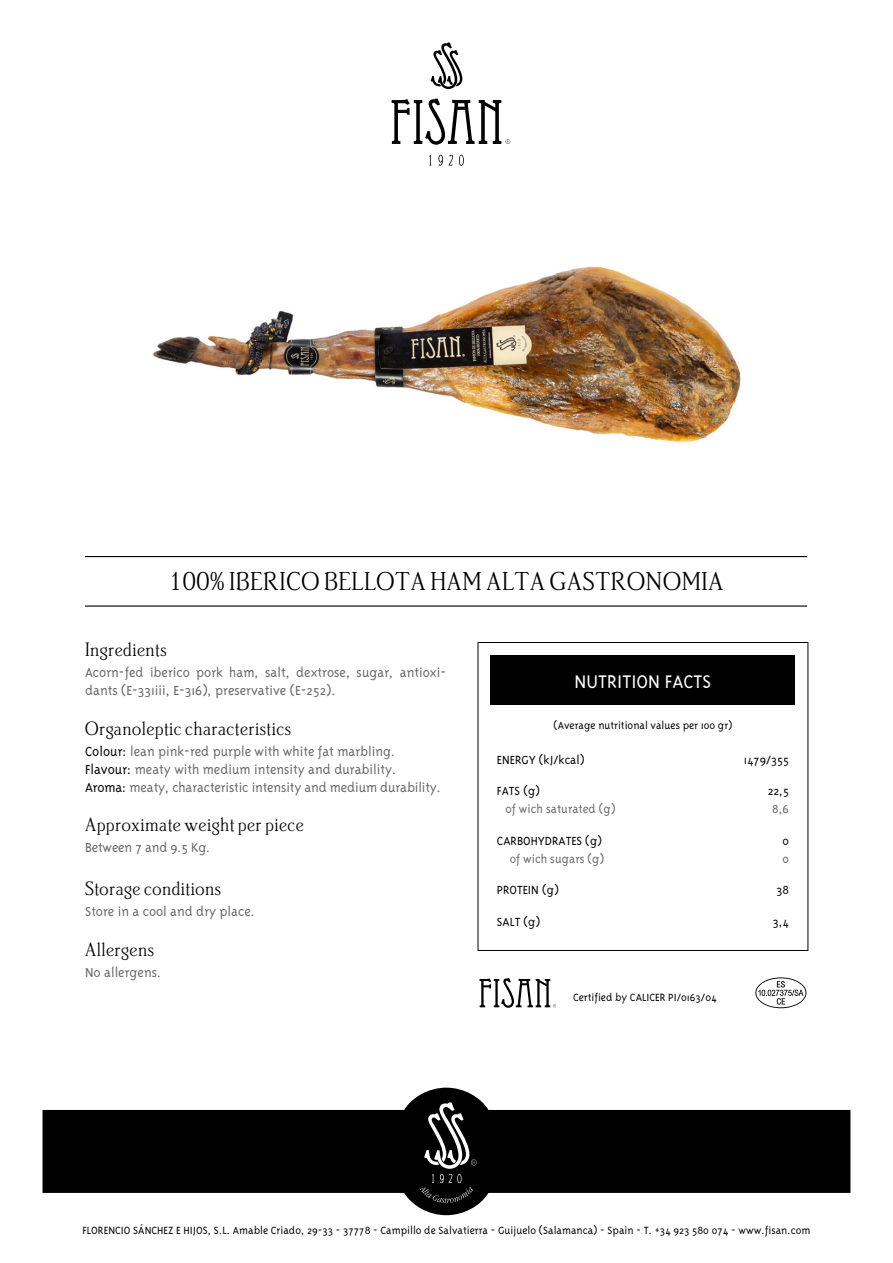
<style>
.page{position:relative;width:893px;height:1263px;background:#fff}
.page>*{position:absolute;margin:0;border:0;box-sizing:border-box;transform-origin:0 0}
.t1{font:300 24px "OPTI Beth";letter-spacing:.025em;color:#000}
.t2{font:300 21px "Triplex";color:#fff}
.t3{font:300 18px "OPTI Beth";letter-spacing:.025em;color:#040000}
.t4{font:300 15px/18px "Triplex";color:#666}
.t5{font:300 13.5px "Triplex";color:#000}
.t6{font:300 13.5px "Triplex";color:#666}
.t7{font:300 12px "Triplex";color:#000}
.s1{color:#000}
</style>
<div class="page">
<img style="left:153px;top:266px;width:588px;height:177px">
<svg style="left:431px;top:43px;width:31px;height:46px"></svg>
<svg style="left:429px;top:155px;width:2px;height:11px"></svg>
<svg style="left:449px;top:155px;width:4px;height:11px"></svg>
<svg style="left:459px;top:155px;width:5px;height:11px"></svg>
<svg style="left:438px;top:155px;width:5px;height:11px"></svg>
<svg style="left:392px;top:99px;width:118px;height:46px"></svg>
<hr style="left:85px;top:556px;width:722px;height:1px;background:#000">
<hr style="left:85px;top:605px;width:722px;height:2px;background:#000">
<svg style="left:43px;top:1088px;width:807px;height:127px;fill:#000"></svg>
<svg style="left:419px;top:1102px;width:58px;height:101px"></svg>
<div style="left:491px;top:655px;width:304px;height:50px;background:#000"></div>
<div style="left:478px;top:642px;width:330px;height:309px;border:1px solid #000"></div>
<svg style="left:479px;top:978px;width:77px;height:30px"></svg>
<svg style="left:755px;top:977px;width:51px;height:31px"></svg>
<h1 class="t1" style="left:169px;top:572px;width:556px">100% IBERICO BELLOTA HAM ALTA GASTRONOMIA</h1>
<p class="t3" style="left:85px;top:642px;width:83px">Ingredients</p>
<p class="t4" style="left:85px;top:664px;width:363px">Acorn-fed iberico pork ham, salt, dextrose, sugar, antioxi&shy;dants (E-331iii, E-316), preservative (E-252).</p>
<p class="t3" style="left:85px;top:721px;width:208px">Organoleptic characteristics</p>
<p class="t4" style="left:85px;top:743px;width:357px"><span class="s1">Colour:</span> lean pink-red purple with white fat marbling.<br><span class="s1">Flavour:</span> meaty with medium intensity and durability.<br><span class="s1">Aroma:</span> meaty, characteristic intensity and medium durability.</p>
<p class="t3" style="left:85px;top:818px;width:220px">Approximate weight per piece</p>
<p class="t4" style="left:85px;top:839px;width:127px">Between 7 and 9.5 Kg.</p>
<p class="t3" style="left:85px;top:881px;width:138px">Storage conditions</p>
<p class="t4" style="left:85px;top:903px;width:171px">Store in a cool and dry place.</p>
<p class="t3" style="left:85px;top:942px;width:71px">Allergens</p>
<p class="t4" style="left:85px;top:964px;width:78px">No allergens.</p>
<h2 class="t2" style="left:575px;top:672px;width:138px">NUTRITION FACTS</h2>
<p class="t7" style="left:553px;top:720px;width:180px">(Average nutritional values per 100 gr)</p>
<p class="t5" style="left:497px;top:753px;width:89px">ENERGY (kJ/kcal)</p>
<p class="t5" style="left:744px;top:753px;width:47px">1479/355</p>
<p class="t5" style="left:497px;top:785px;width:45px">FATS (g)</p>
<p class="t6" style="left:505px;top:803px;width:112px">of wich saturated (g)</p>
<p class="t5" style="left:497px;top:834px;width:107px">CARBOHYDRATES (g)</p>
<p class="t6" style="left:510px;top:852px;width:96px">of wich sugars (g)</p>
<p class="t5" style="left:768px;top:785px;width:23px">22,5</p>
<p class="t6" style="left:772px;top:803px;width:18px">8,6</p>
<p class="t5" style="left:782px;top:834px;width:8px">0</p>
<p class="t6" style="left:782px;top:852px;width:8px">0</p>
<p class="t5" style="left:497px;top:884px;width:63px">PROTEIN (g)</p>
<p class="t5" style="left:776px;top:884px;width:14px">38</p>
<p class="t5" style="left:497px;top:916px;width:45px">SALT (g)</p>
<p class="t5" style="left:773px;top:916px;width:18px">3,4</p>
<p class="t7" style="left:573px;top:991px;width:145px">Certified by CALICER PI/0163/04</p>
<p class="t7" style="left:83px;top:1224px;width:729px">FLORENCIO SÁNCHEZ E HIJOS, S.L. |Amable Criado, 29-33 - 37778 - Campillo de Salvatierra - Guijuelo (Salamanca) - Spain - T. +34 923 580 074 - www.fisan.com</p>
</div>
